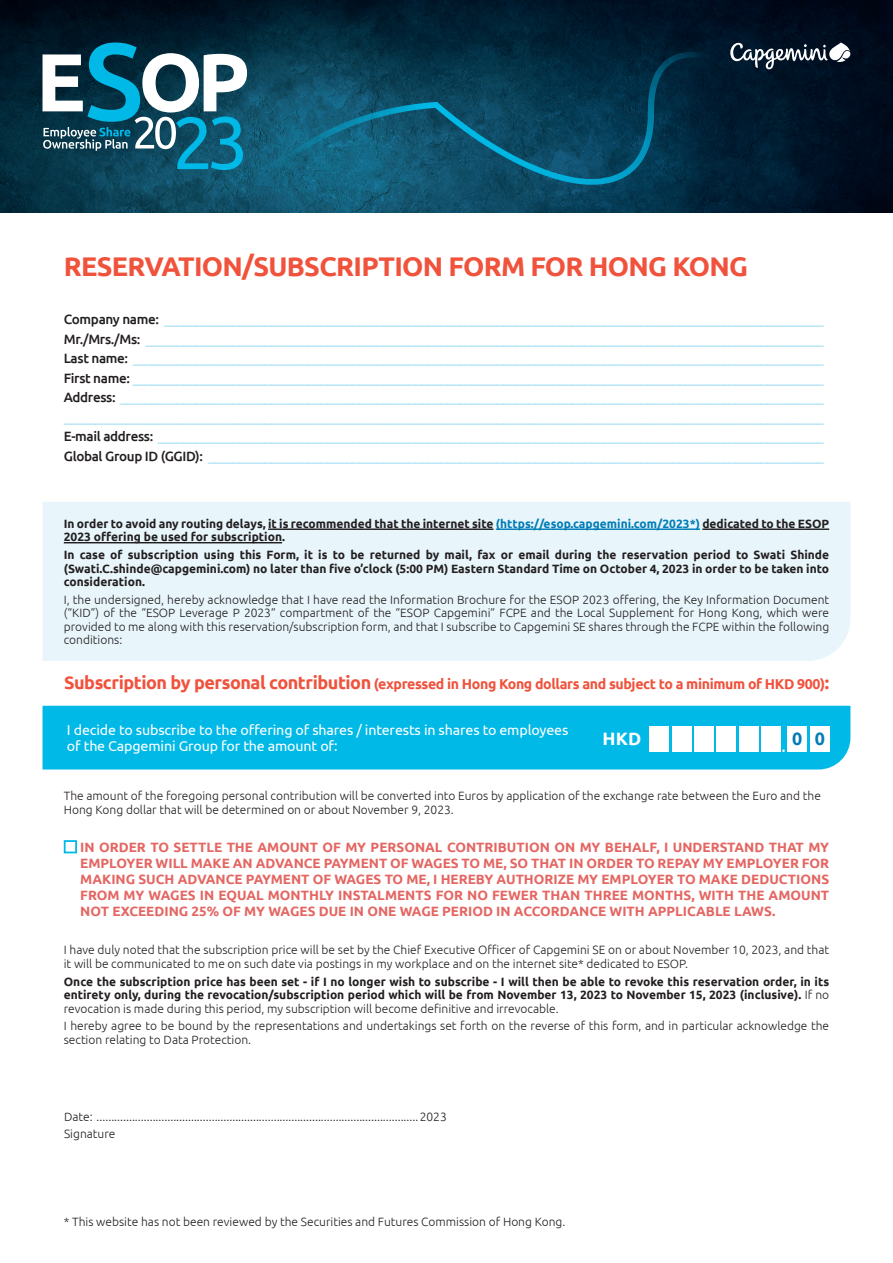
<style>
.page{position:relative;width:893px;height:1263px;background:#fff}
.page>*{position:absolute;margin:0;border:0;box-sizing:border-box;transform-origin:0 0}
.t1{font:700 27px "Ubuntu";letter-spacing:-.025em;color:#f0523c}
.t2{font:700 17.85px "Ubuntu";color:#fff}
.t3{font:700 17.85px "Ubuntu";color:#007cb6}
.t4{font:17.85px "Ubuntu";color:#fff}
.t5{font:14.25px/15.8px "Ubuntu";letter-spacing:-.01em;color:#fff}
.t6{font:700 14.25px "Ubuntu";letter-spacing:-.025em;color:#f0523c}
.t7{font:300 13.5px "Ubuntu";color:#8ed7f2}
.t8{font:700 13.5px/16.2px "Ubuntu";color:#e46662;text-align:justify}
.t9{font:300 12px/13.5px "Ubuntu";color:#231f20}
.t10{font:700 12px/13.5px "Ubuntu";color:#231f20;text-align:justify}
.s1{font-weight:500;color:#231f20}
.s2{color:#007cb6}
.s3{font-size:18px}
.s4{font-weight:300}
</style>
<div class="page">
<img style="left:0;top:0;width:893px;height:213px">
<svg style="left:43px;top:43px;width:204px;height:127px"></svg>
<svg style="left:247px;top:52px;width:437px;height:144px;background:#0b4c65"></svg>
<svg style="left:730px;top:43px;width:120px;height:26px"></svg>
<div style="left:43px;top:706px;width:807px;height:63px;background:#00b9e7"></div>
<div style="left:43px;top:502px;width:807px;height:159px;background:#e8f6fc"></div>
<hr style="left:268px;top:528px;width:225px;height:2px;background:#231f20">
<hr style="left:496px;top:528px;width:204px;height:2px;background:#007cb6">
<hr style="left:702px;top:528px;width:127px;height:2px;background:#231f20">
<hr style="left:64px;top:542px;width:218px;height:1px;background:#231f20">
<div style="left:64px;top:840px;width:13px;height:13px;border:2px solid #00b9e7"></div>
<div style="left:810px;top:726px;width:19px;height:25px;background:#fff"></div>
<div style="left:762px;top:726px;width:19px;height:25px;background:#fff"></div>
<div style="left:717px;top:726px;width:19px;height:25px;background:#fff"></div>
<div style="left:672px;top:726px;width:19px;height:25px;background:#fff"></div>
<div style="left:788px;top:726px;width:19px;height:25px;background:#fff"></div>
<div style="left:739px;top:726px;width:19px;height:25px;background:#fff"></div>
<div style="left:695px;top:726px;width:19px;height:25px;background:#fff"></div>
<div style="left:650px;top:726px;width:19px;height:25px;background:#fff"></div>
<p class="t1" style="left:64px;top:250px;width:686px">RESERVATION/SUBSCRIPTION FORM FOR HONG KONG</p>
<p class="t7" style="left:64px;top:311px;width:761px"><span class="s1">Company name:</span> _________________________________________________________________________________________________________</p>
<p class="t7" style="left:64px;top:331px;width:761px"><span class="s1">Mr./Mrs./Ms:</span> ____________________________________________________________________________________________________________</p>
<p class="t7" style="left:64px;top:350px;width:761px"><span class="s1">Last name:</span> ______________________________________________________________________________________________________________</p>
<p class="t7" style="left:64px;top:370px;width:761px"><span class="s1">First name:</span> ______________________________________________________________________________________________________________</p>
<p class="t7" style="left:64px;top:389px;width:761px"><span class="s1">Address:</span> ________________________________________________________________________________________________________________</p>
<p class="t7" style="left:64px;top:409px;width:761px">_________________________________________________________________________________________________________________________</p>
<p class="t7" style="left:64px;top:428px;width:761px"><span class="s1">E-mail address:</span> __________________________________________________________________________________________________________</p>
<p class="t7" style="left:64px;top:448px;width:761px"><span class="s1">Global Group ID (GGID):</span> __________________________________________________________________________________________________</p>
<p class="t10" style="left:64px;top:516px;width:767px">In order to avoid any routing delays, it is recommended that the internet site <span class="s2">(https://esop.capgemini.com/2023*)</span> dedicated to the ESOP<br>2023 offering be used for subscription.</p>
<p class="t10" style="left:64px;top:548px;width:767px">In case of subscription using this Form, it is to be returned by mail, fax or email during the reservation period to Swati Shinde (Swati.C.shinde@capgemini.com) no later than five o’clock (5:00 PM) Eastern Standard Time on October 4, 2023 in order to be taken into consideration.</p>
<p class="t9" style="left:64px;top:592px;width:767px;text-align:justify">I, the undersigned, hereby acknowledge that I have read the Information Brochure for the ESOP 2023 offering, the Key Information Document (“KID”) of the “ESOP Leverage P 2023” compartment of the “ESOP Capgemini” FCPE and the Local Supplement for Hong Kong, which were provided to me along with this reservation/subscription form, and that I subscribe to Capgemini SE shares through the FCPE within the following conditions:</p>
<p class="t6" style="left:64px;top:675px;width:767px"><span class="s3">Subscription by personal contribution</span> (expressed in Hong Kong dollars and subject to a minimum of HKD 900)<span class="s3">:</span></p>
<p class="t5" style="left:67px;top:722px;width:503px">I decide to subscribe to the offering of shares / interests in shares to employees of the Capgemini Group for the amount of:</p>
<p class="t2" style="left:603px;top:727px;width:40px">HKD</p>
<p class="t3" style="left:792px;top:727px;width:12px">0</p>
<p class="t3" style="left:815px;top:727px;width:12px">0</p>
<p class="t4" style="left:782px;top:734px;width:6px">.</p>
<p class="t9" style="left:64px;top:789px;width:759px">The amount of the foregoing personal contribution will be converted into Euros by application of the exchange rate between the Euro and the<br>Hong Kong dollar that will be determined on or about November 9, 2023.</p>
<p class="t8" style="left:80px;top:838px;width:750px">IN ORDER TO SETTLE THE AMOUNT OF MY PERSONAL CONTRIBUTION ON MY BEHALF, I UNDERSTAND THAT MY EMPLOYER WILL MAKE AN ADVANCE PAYMENT OF WAGES TO ME, SO THAT IN ORDER TO REPAY MY EMPLOYER FOR MAKING SUCH ADVANCE PAYMENT OF WAGES TO ME, I HEREBY AUTHORIZE MY EMPLOYER TO MAKE DEDUCTIONS FROM MY WAGES IN EQUAL MONTHLY INSTALMENTS FOR NO FEWER THAN THREE MONTHS, WITH THE AMOUNT NOT EXCEEDING 25% OF MY WAGES DUE IN ONE WAGE PERIOD IN ACCORDANCE WITH APPLICABLE LAWS.</p>
<p class="t9" style="left:64px;top:943px;width:767px">I have duly noted that the subscription price will be set by the Chief Executive Officer of Capgemini SE on or about November 10, 2023, and that it will be communicated to me on such date via postings in my workplace and on the internet site* dedicated to ESOP.</p>
<p class="t10" style="left:64px;top:974px;width:767px">Once the subscription price has been set - if I no longer wish to subscribe - I will then be able to revoke this reservation order, in its entirety only, during the revocation/subscription period which will be from November 13, 2023 to November 15, 2023 (inclusive). <span class="s4">If no revocation is made during this period, my subscription will become definitive and irrevocable.</span></p>
<p class="t9" style="left:64px;top:1019px;width:767px">I hereby agree to be bound by the representations and undertakings set forth on the reverse of this form, and in particular acknowledge the section relating to Data Protection.</p>
<p class="t9" style="left:64px;top:1109px;width:384px">Date: .............................................................................................................2023</p>
<p class="t9" style="left:64px;top:1127px;width:53px">Signature</p>
<p class="t9" style="left:64px;top:1214px;width:503px">* This website has not been reviewed by the Securities and Futures Commission of Hong Kong.</p>
</div>
